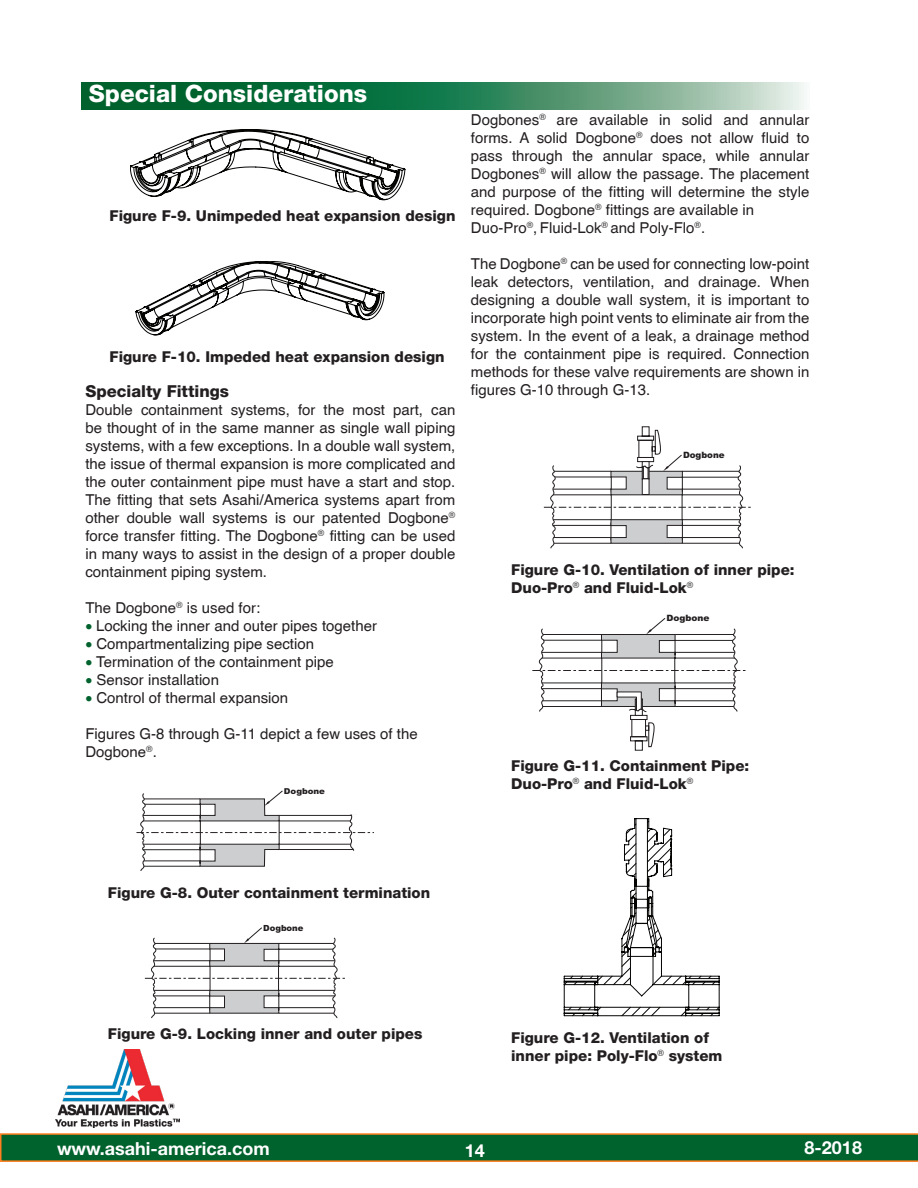
<style>
.page{position:relative;width:918px;height:1188px;background:#fff}
.page>*{position:absolute;margin:0;border:0;box-sizing:border-box;transform-origin:0 0}
.t1{font:800 24px "Helvetica Neue";color:#fff}
.t2{font:700 18px "Helvetica Neue LT Std";color:#fff}
.t3{font:800 16.5px "Helvetica Neue";color:#231f20}
.t4{font:15px/18px "Helvetica";color:#231f20;text-align:justify}
.t5{font:800 15px "Helvetica Neue";color:#231f20}
.t6{font:900 8.7px "Arial";color:#231f20}
.t7{font:900 8.4px "Arial";color:#231f20}
.t8{font:900 8.1px "Arial";color:#231f20;scale:1.06 1}
.s1{color:#00622d}
.s2{color:#221e1f}
</style>
<div class="page">
<svg style="left:0;top:1133px;width:918px;height:29px;background:#1e662d"></svg>
<img style="left:56px;top:1050px;width:124px;height:77px">
<svg style="left:82px;top:82px;width:722px;height:27px;background:#3c8a62"></svg>
<svg style="left:130px;top:129px;width:275px;height:71px"></svg>
<svg style="left:136px;top:790px;width:237px;height:81px"></svg>
<svg style="left:144px;top:927px;width:201px;height:92px"></svg>
<svg style="left:136px;top:261px;width:248px;height:74px"></svg>
<svg style="left:543px;top:426px;width:208px;height:123px"></svg>
<svg style="left:532px;top:618px;width:214px;height:133px"></svg>
<svg style="left:564px;top:818px;width:156px;height:198px"></svg>
<p class="t1" style="left:89px;top:79px;width:280px">Special Considerations</p>
<p class="t5" style="left:110px;top:207px;width:347px">Figure F-9. Unimpeded heat expansion design</p>
<p class="t5" style="left:110px;top:347px;width:337px">Figure F-10. Impeded heat expansion design</p>
<p class="t3" style="left:85px;top:382px;width:145px">Specialty Fittings</p>
<p class="t4" style="left:85px;top:401px;width:372px">Double containment systems, for the most part, can be thought of in the same manner as single wall piping systems, with a few exceptions. In a double wall system, the issue of thermal expansion is more complicated and the outer containment pipe must have a start and stop.<br>The fitting that sets Asahi/America systems apart from other double wall systems is our patented Dogbone<sup>® </sup>force transfer fitting. The Dogbone<sup>®</sup> fitting can be used in many ways to assist in the design of a proper double containment piping system.</p>
<p class="t4" style="left:85px;top:599px;width:176px">The Dogbone<sup>®</sup> is used for:</p>
<p class="t4" style="left:85px;top:617px;width:293px"><span class="s1">•</span> Locking the inner and outer pipes together</p>
<p class="t4" style="left:85px;top:635px;width:230px"><span class="s1">•</span> Compartmentalizing pipe section</p>
<p class="t4" style="left:85px;top:653px;width:250px"><span class="s1">•</span> Termination of the containment pipe</p>
<p class="t4" style="left:85px;top:671px;width:135px"><span class="s1">•</span> Sensor installation</p>
<p class="t4" style="left:85px;top:689px;width:204px"><span class="s1">•</span> Control of thermal expansion</p>
<p class="t4" style="left:85px;top:725px;width:334px">Figures G-8 through G-11 depict a few uses of the</p>
<p class="t4" style="left:85px;top:743px;width:73px">Dogbone<sup>®</sup>.</p>
<p class="t8" style="left:284px;top:785px;width:40px">Dogbone</p>
<p class="t4" style="left:471px;top:111px;width:340px">Dogbones<sup>®</sup> are available in solid and annular forms. A solid Dogbone<sup>®</sup> does not allow fluid to pass through the annular space, while annular Dogbones<sup>®</sup> will allow the passage. The placement and purpose of the fitting will determine the style required. Dogbone<sup>®</sup> fittings are available in</p>
<p class="t4" style="left:471px;top:219px;width:236px">Duo-Pro<sup>®</sup><span class="s2">,</span> Fluid-Lok<sup>®</sup> and Poly-Flo<sup>®</sup><span class="s2">.</span></p>
<p class="t4" style="left:471px;top:255px;width:340px">The Dogbone<sup>®</sup> can be used for connecting low-point leak detectors, ventilation, and drainage. When designing a double wall system, it is important to incorporate high point vents to eliminate air from the system. In the event of a leak, a drainage method for the containment pipe is required. Connection methods for these valve requirements are shown in figures G-10 through G-13.</p>
<p class="t6" style="left:683px;top:449px;width:43px">Dogbone</p>
<p class="t5" style="left:511px;top:561px;width:285px">Figure G-10. Ventilation of inner pipe:</p>
<p class="t5" style="left:511px;top:579px;width:184px">Duo-Pro<sup>®</sup> and Fluid-Lok<sup>®</sup></p>
<p class="t6" style="left:667px;top:612px;width:44px">Dogbone</p>
<p class="t5" style="left:511px;top:757px;width:240px">Figure G-11. Containment Pipe:</p>
<p class="t5" style="left:511px;top:775px;width:184px">Duo-Pro<sup>®</sup> and Fluid-Lok<sup>®</sup></p>
<p class="t5" style="left:108px;top:884px;width:324px">Figure G-8. Outer containment termination</p>
<p class="t7" style="left:263px;top:921px;width:42px">Dogbone</p>
<p class="t5" style="left:108px;top:1025px;width:316px">Figure G-9. Locking inner and outer pipes</p>
<p class="t5" style="left:511px;top:1029px;width:199px">Figure G-12. Ventilation of</p>
<p class="t5" style="left:511px;top:1047px;width:213px">inner pipe: Poly-Flo<sup>®</sup> system</p>
<p class="t2" style="left:57px;top:1137px;width:214px">www.asahi-america.com</p>
<p class="t2" style="left:465px;top:1139px;width:22px">14</p>
<p class="t2" style="left:805px;top:1137px;width:59px">8-2018</p>
</div>
